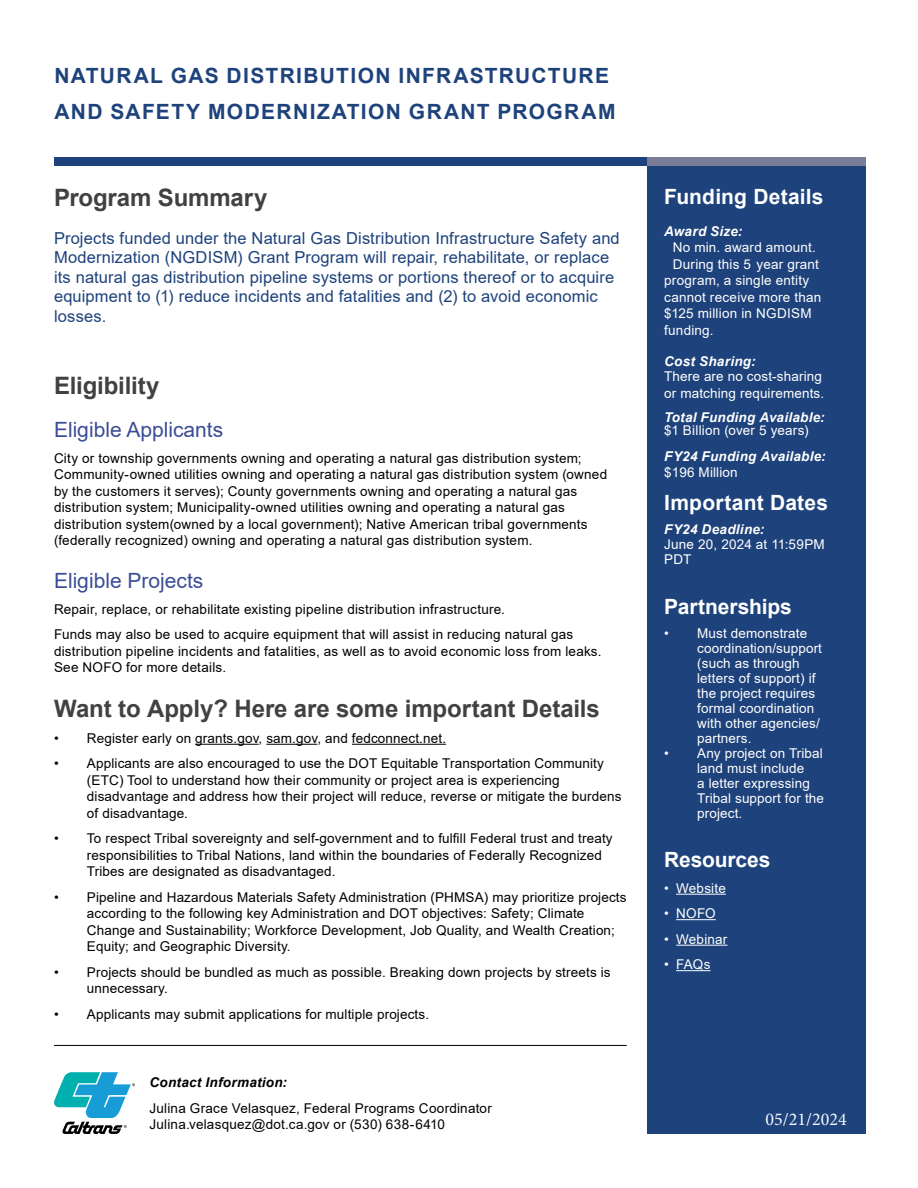
<style>
.page{position:relative;width:918px;height:1188px;background:#fff}
.page>*{position:absolute;margin:0;border:0;box-sizing:border-box;transform-origin:0 0}
.t1{font:700 24px "Arial";letter-spacing:-.005em;color:#414042}
.t2{font:700 21px/36px "Arial";letter-spacing:.065em;color:#1e427b}
.t3{font:700 21px "Arial";letter-spacing:.005em;color:#fff}
.t4{font:21px "Arial";color:#3b4d96}
.t5{font:18px "Minion Pro";color:#f4fbfe}
.t6{font:16.5px/19.5px "Arial";letter-spacing:.01em;color:#1e427b}
.t7{font:13.5px/16.5px "Arial";letter-spacing:.01em;color:#000}
.t8{font:13.5px/15px "Arial";letter-spacing:.01em;color:#fff}
.t9{font:italic 700 13.5px "Arial";letter-spacing:.02em;color:#fff}
.t10{font:italic 700 13.5px "Arial";letter-spacing:.02em;color:#000}
</style>
<div class="page">
<div style="left:647px;top:162px;width:218px;height:972px;background:#1e427b"></div>
<hr style="left:54px;top:1045px;width:573px;height:1px;background:#000">
<hr style="left:676px;top:970px;width:35px;height:1px;background:#fff">
<hr style="left:676px;top:945px;width:51px;height:1px;background:#fff">
<hr style="left:676px;top:919px;width:40px;height:1px;background:#fff">
<hr style="left:676px;top:894px;width:50px;height:1px;background:#fff">
<div style="left:54px;top:158px;width:811px;height:8px;background:#1e427b"></div>
<div style="left:647px;top:158px;width:218px;height:8px;background:#7a7d9a"></div>
<hr style="left:195px;top:744px;width:64px;height:1px;background:#000">
<hr style="left:266px;top:744px;width:51px;height:1px;background:#000">
<hr style="left:352px;top:744px;width:94px;height:1px;background:#000">
<svg style="left:54px;top:1072px;width:81px;height:62px"></svg>
<h1 class="t2" style="left:54px;top:58px;width:563px">NATURAL GAS DISTRIBUTION INFRASTRUCTURE<br>AND SAFETY MODERNIZATION GRANT PROGRAM</h1>
<h2 class="t1" style="left:54px;top:181px;width:215px">Program Summary</h2>
<p class="t6" style="left:54px;top:228px;width:567px">Projects funded under the Natural Gas Distribution Infrastructure Safety and Modernization (NGDISM) Grant Program will repair, rehabilitate, or replace its natural gas distribution pipeline systems or portions thereof or to acquire equipment to (1) reduce incidents and fatalities and (2) to avoid economic losses.</p>
<h2 class="t1" style="left:54px;top:369px;width:107px">Eligibility</h2>
<h3 class="t4" style="left:54px;top:415px;width:171px">Eligible Applicants</h3>
<p class="t7" style="left:54px;top:450px;width:555px">City or township governments owning and operating a natural gas distribution system; Community-owned utilities owning and operating a natural gas distribution system (owned by the customers it serves); County governments owning and operating a natural gas distribution system; Municipality-owned utilities owning and operating a natural gas distribution system(owned by a local government); Native American tribal governments (federally recognized) owning and operating a natural gas distribution system.</p>
<h3 class="t4" style="left:54px;top:567px;width:151px">Eligible Projects</h3>
<p class="t7" style="left:54px;top:601px;width:453px">Repair, replace, or rehabilitate existing pipeline distribution infrastructure.</p>
<p class="t7" style="left:54px;top:626px;width:549px">Funds may also be used to acquire equipment that will assist in reducing natural gas distribution pipeline incidents and fatalities, as well as to avoid economic loss from leaks.<br>See NOFO for more details.</p>
<h2 class="t1" style="left:54px;top:692px;width:547px">Want to Apply? Here are some important Details</h2>
<p class="t7" style="left:54px;top:730px;width:394px">• Register early on grants.gov, sam.gov, and fedconnect.net.</p>
<p class="t7" style="left:87px;top:755px;width:536px;text-indent:-33px">• Applicants are also encouraged to use the DOT Equitable Transportation Community (ETC) Tool to understand how their community or project area is experiencing disadvantage and address how their project will reduce, reverse or mitigate the burdens of disadvantage.</p>
<p class="t7" style="left:87px;top:830px;width:527px;text-indent:-33px">• To respect Tribal sovereignty and self-government and to fulfill Federal trust and treaty responsibilities to Tribal Nations, land within the boundaries of Federally Recognized<br>Tribes are designated as disadvantaged.</p>
<p class="t7" style="left:87px;top:889px;width:541px;text-indent:-33px">• Pipeline and Hazardous Materials Safety Administration (PHMSA) may prioritize projects according to the following key Administration and DOT objectives: Safety; Climate Change and Sustainability; Workforce Development, Job Quality, and Wealth Creation; Equity; and Geographic Diversity.</p>
<p class="t7" style="left:87px;top:964px;width:525px;text-indent:-33px">• Projects should be bundled as much as possible. Breaking down projects by streets is unnecessary.</p>
<p class="t7" style="left:54px;top:1006px;width:377px">• Applicants may submit applications for multiple projects.</p>
<h3 class="t3" style="left:664px;top:182px;width:161px">Funding Details</h3>
<p class="t9" style="left:664px;top:222px;width:80px">Award Size:</p>
<p class="t8" style="left:673px;top:240px;width:145px">No min. award amount.</p>
<p class="t8" style="left:664px;top:256px;width:159px;line-height:16.5px;text-indent:9px">During this 5 year grant program, a single entity cannot receive more than $125 million in NGDISM funding.</p>
<p class="t9" style="left:664px;top:353px;width:93px">Cost Sharing:</p>
<p class="t8" style="left:664px;top:368px;width:162px;line-height:16.5px">There are no cost-sharing or matching requirements.</p>
<p class="t9" style="left:664px;top:408px;width:162px">Total Funding Available:</p>
<p class="t8" style="left:664px;top:423px;width:146px">$1 Billion (over 5 years)</p>
<p class="t9" style="left:664px;top:447px;width:163px">FY24 Funding Available:</p>
<p class="t8" style="left:664px;top:465px;width:75px">$196 Million</p>
<h3 class="t3" style="left:664px;top:488px;width:165px">Important Dates</h3>
<p class="t9" style="left:664px;top:521px;width:102px">FY24 Deadline:</p>
<p class="t8" style="left:664px;top:537px;width:162px">June 20, 2024 at 11:59PM<br>PDT</p>
<h3 class="t3" style="left:664px;top:592px;width:129px">Partnerships</h3>
<p class="t8" style="left:697px;top:625px;width:126px;text-indent:-33px">• Must demonstrate coordination/support (such as through letters of support) if the project requires formal coordination with other agencies/ partners.</p>
<p class="t8" style="left:697px;top:745px;width:128px;text-indent:-33px">• Any project on Tribal land must include<br>a letter expressing<br>Tribal support for the project.</p>
<h3 class="t3" style="left:664px;top:845px;width:108px">Resources</h3>
<p class="t8" style="left:664px;top:880px;width:63px">• Website</p>
<p class="t8" style="left:664px;top:906px;width:53px">• NOFO</p>
<p class="t8" style="left:664px;top:931px;width:65px">• Webinar</p>
<p class="t8" style="left:664px;top:957px;width:48px">• FAQs</p>
<h4 class="t10" style="left:150px;top:1073px;width:139px">Contact Information:</h4>
<p class="t7" style="left:150px;top:1099px;width:344px">Julina Grace Velasquez, Federal Programs Coordinator<br>Julina.velasquez@dot.ca.gov or (530) 638-6410</p>
<p class="t5" style="left:766px;top:1108px;width:83px">05/21/2024</p>
</div>
